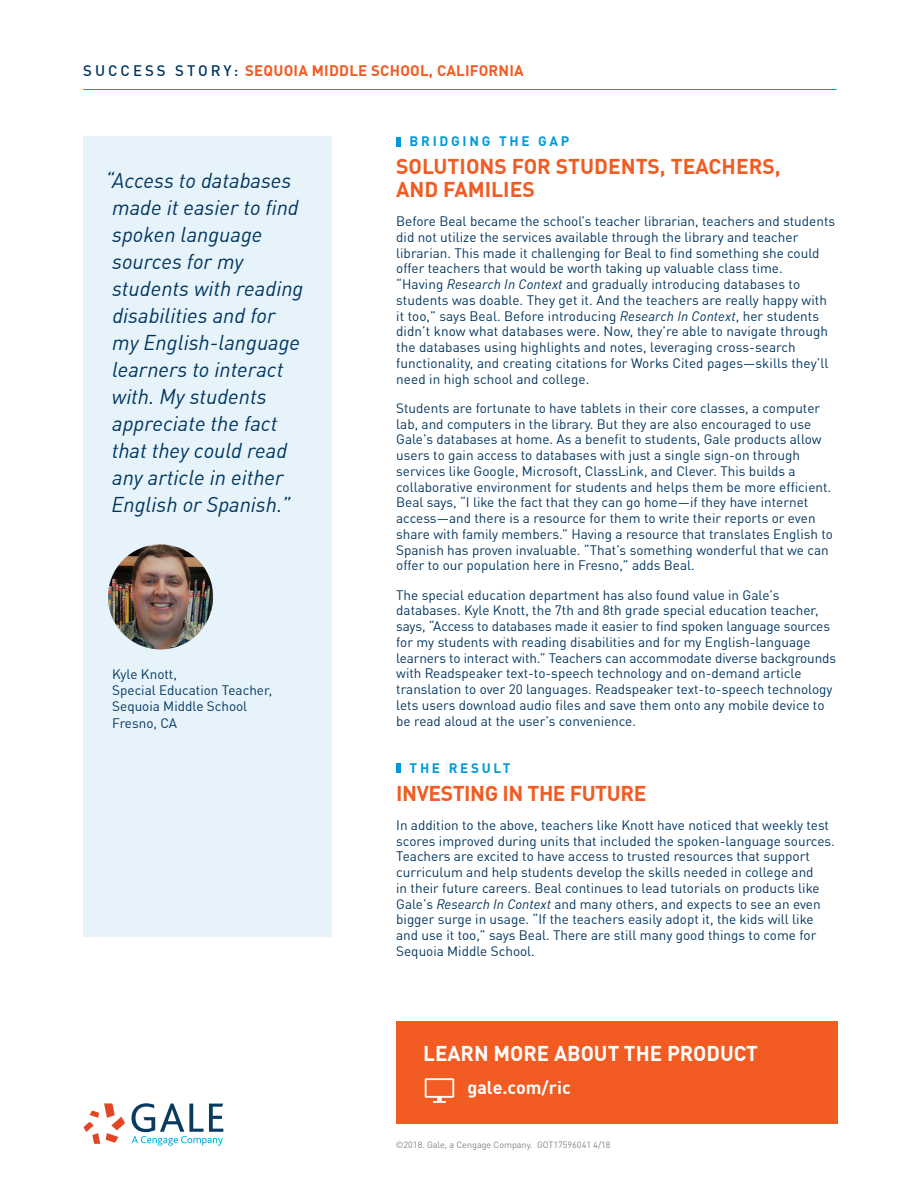
<style>
.page{position:relative;width:918px;height:1188px;background:#fff}
.page>*{position:absolute;margin:0;border:0;box-sizing:border-box;transform-origin:0 0}
.body{font:italic 21px/27px "DIN Offc";color:#003560}
.body-2{font:700 21px/22.5px "DIN Offc";color:#f25b21}
.t1{font:700 21px "DIN Offc";color:#fff}
.body-3{font:700 21px "DIN Offc";letter-spacing:-.02em;color:#f25b21}
.body-4{font:700 18px "DIN Offc";color:#fff}
.body-5{font:700 15px "DIN Offc";letter-spacing:.015em;color:#f25b21}
.HEADLINE_1{font:500 15px "DIN Offc";letter-spacing:.2em;color:#003560}
.body-6{font:13.5px/15.8px "DIN Offc";color:#003560}
.body-7{font:700 13.5px "DIN Offc";letter-spacing:.2em;color:#009ada}
.t2{font:9px "DIN Offc";color:#808285}
.s1{font-style:italic}
</style>
<div class="page">
<div style="left:396px;top:1022px;width:442px;height:102px;background:#f25b21"></div>
<svg style="left:425px;top:1078px;width:29px;height:25px"></svg>
<svg style="left:84px;top:1103px;width:41px;height:41px"></svg>
<svg style="left:131px;top:1103px;width:92px;height:43px"></svg>
<div style="left:396px;top:137px;width:5px;height:9px;background:#009ada"></div>
<div style="left:396px;top:763px;width:5px;height:10px;background:#009ada"></div>
<hr style="left:83px;top:89px;width:754px;height:1px;background:#009ada">
<div style="left:83px;top:136px;width:248px;height:801px;background:#e7f3fa"></div>
<img style="left:108px;top:544px;width:105px;height:105px;border-radius:53px">
<p class="HEADLINE_1" style="left:83px;top:61px;width:156px">SUCCESS STORY:</p>
<p class="body-5" style="left:245px;top:61px;width:280px">SEQUOIA MIDDLE SCHOOL, CALIFORNIA</p>
<p class="body" style="left:105px;top:168px;width:200px">“Access to databases made it easier to find spoken language sources for my students with reading disabilities and for<br>my English-language learners to interact with. My students appreciate the fact that they could read any article in either<br>English or Spanish.”</p>
<p class="body-6" style="left:112px;top:666px;width:66px">Kyle Knott,</p>
<p class="body-6" style="left:112px;top:683px;width:162px">Special Education Teacher,</p>
<p class="body-6" style="left:112px;top:699px;width:137px">Sequoia Middle School</p>
<p class="body-6" style="left:112px;top:715px;width:66px">Fresno, CA</p>
<p class="body-7" style="left:410px;top:133px;width:161px">BRIDGING THE GAP</p>
<p class="body-2" style="left:396px;top:155px;width:386px">SOLUTIONS FOR STUDENTS, TEACHERS,<br>AND FAMILIES</p>
<p class="body-6" style="left:396px;top:213px;width:440px">Before Beal became the school’s teacher librarian, teachers and students did not utilize the services available through the library and teacher librarian. This made it challenging for Beal to find something she could offer teachers that would be worth taking up valuable class time.<br>“Having <span class="s1">Research In Context</span> and gradually introducing databases to students was doable. They get it. And the teachers are really happy with it too,” says Beal. Before introducing <span class="s1">Research In Context</span>, her students didn’t know what databases were. Now, they’re able to navigate through the databases using highlights and notes, leveraging cross-search functionality, and creating citations for Works Cited pages—skills they’ll need in high school and college.</p>
<p class="body-6" style="left:396px;top:400px;width:438px">Students are fortunate to have tablets in their core classes, a computer lab, and computers in the library. But they are also encouraged to use Gale’s databases at home. As a benefit to students, Gale products allow users to gain access to databases with just a single sign-on through services like Google, Microsoft, ClassLink, and Clever. This builds a collaborative environment for students and helps them be more efficient.<br>Beal says, “I like the fact that they can go home—if they have internet access—and there is a resource for them to write their reports or even share with family members.” Having a resource that translates English to Spanish has proven invaluable. “That’s something wonderful that we can offer to our population here in Fresno,” adds Beal.</p>
<p class="body-6" style="left:396px;top:587px;width:441px">The special education department has also found value in Gale’s databases. Kyle Knott, the 7th and 8th grade special education teacher, says, “Access to databases made it easier to find spoken language sources for my students with reading disabilities and for my English-language learners to interact with.” Teachers can accommodate diverse backgrounds with Readspeaker text-to-speech technology and on-demand article translation to over 20 languages. Readspeaker text-to-speech technology lets users download audio files and save them onto any mobile device to be read aloud at the user’s convenience.</p>
<p class="body-7" style="left:410px;top:759px;width:102px">THE RESULT</p>
<p class="body-3" style="left:396px;top:779px;width:252px">INVESTING IN THE FUTURE</p>
<p class="body-6" style="left:396px;top:817px;width:440px">In addition to the above, teachers like Knott have noticed that weekly test scores improved during units that included the spoken-language sources.<br>Teachers are excited to have access to trusted resources that support curriculum and help students develop the skills needed in college and<br>in their future careers. Beal continues to lead tutorials on products like Gale’s <span class="s1">Research In Context</span> and many others, and expects to see an even bigger surge in usage. “If the teachers easily adopt it, the kids will like and use it too,” says Beal. There are still many good things to come for Sequoia Middle School.</p>
<p class="t1" style="left:423px;top:1040px;width:336px">LEARN MORE ABOUT THE PRODUCT</p>
<p class="body-4" style="left:467px;top:1076px;width:105px">gale.com/ric</p>
<p class="t2" style="left:396px;top:1139px;width:216px">©2018. Gale, a Cengage Company. GOT17596041 4/18</p>
</div>
